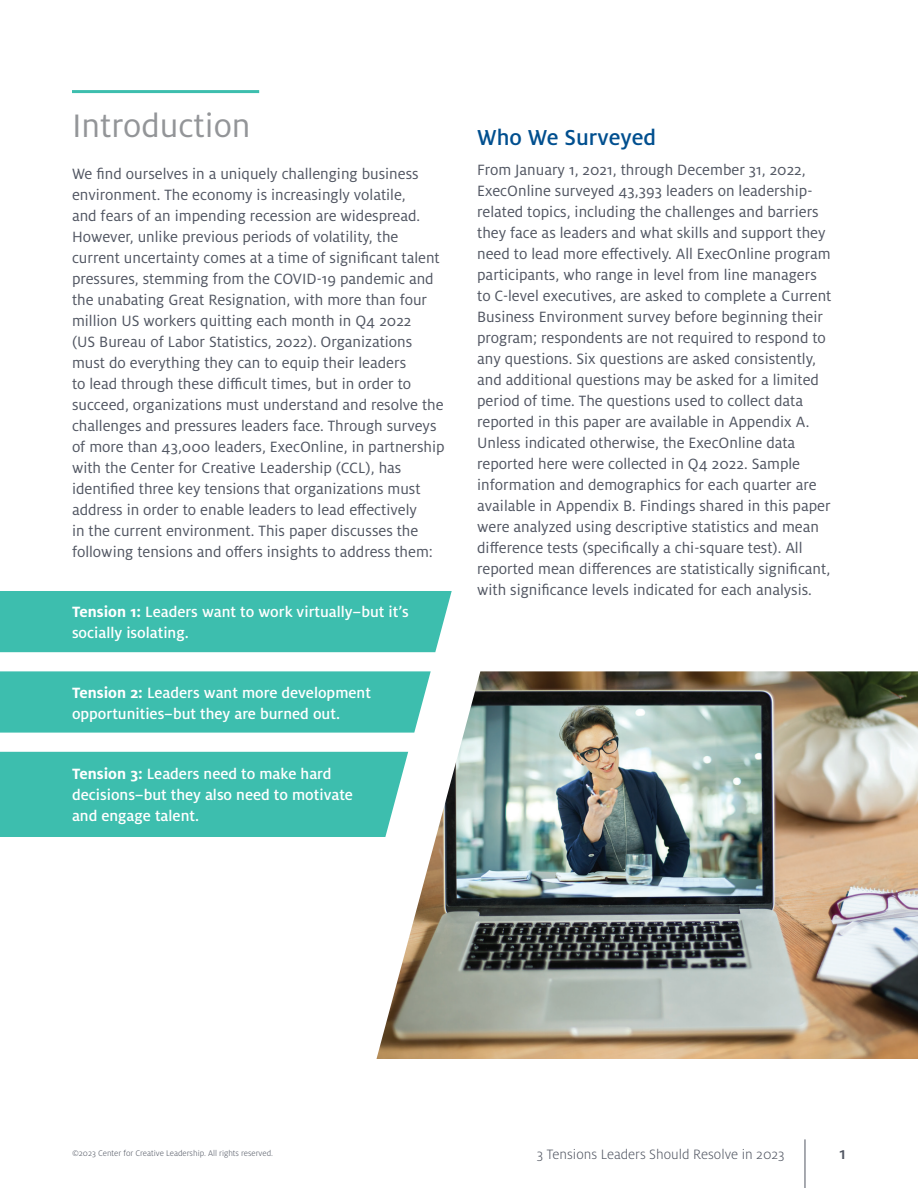
<style>
.page{position:relative;width:918px;height:1188px;background:#fff}
.page>*{position:absolute;margin:0;border:0;box-sizing:border-box;transform-origin:0 0}
.t1{font:36px "Milo Pro";color:#939598}
.t2{font:500 24px "Milo Pro";color:#004f8f}
.t3{font:500 18px "Milo Pro";color:#515662}
.t4{font:16.5px/21px "Milo Pro";color:#515662}
.t5{font:500 16.5px/21px "Milo Pro";color:#fff}
.t6{font:300 15px "Milo Pro";color:#515662}
.t7{font:300 9px "Milo Pro";color:#515662}
.s1{font-weight:700}
</style>
<div class="page">
<hr style="left:805px;top:1139px;width:1px;height:49px;background:#515662">
<div style="left:208px;top:591px;width:244px;height:61px;background:#3dbeae"></div>
<div style="left:208px;top:671px;width:168px;height:62px;background:#3dbeae"></div>
<div style="left:208px;top:752px;width:168px;height:85px;background:#3dbeae"></div>
<svg style="left:0;top:591px;width:208px;height:246px;background:#5bc8ba"></svg>
<hr style="left:72px;top:90px;width:187px;height:3px;background:#3dbeae">
<img style="left:376px;top:671px;width:542px;height:388px">
<h1 class="t1" style="left:72px;top:105px;width:180px">Introduction</h1>
<p class="t4" style="left:72px;top:163px;width:374px">We find ourselves in a uniquely challenging business environment. The economy is increasingly volatile,<br>and fears of an impending recession are widespread.<br>However, unlike previous periods of volatility, the current uncertainty comes at a time of significant talent pressures, stemming from the COVID-19 pandemic and the unabating Great Resignation, with more than four million US workers quitting each month in Q4 2022<br>(US Bureau of Labor Statistics, 2022). Organizations must do everything they can to equip their leaders<br>to lead through these difficult times, but in order to succeed, organizations must understand and resolve the challenges and pressures leaders face. Through surveys of more than 43,000 leaders, ExecOnline, in partnership with the Center for Creative Leadership (CCL), has identified three key tensions that organizations must address in order to enable leaders to lead effectively<br>in the current environment. This paper discusses the following tensions and offers insights to address them:</p>
<p class="t5" style="left:72px;top:601px;width:338px"><span class="s1">Tension 1:</span> Leaders want to work virtually–but it’s socially isolating.</p>
<p class="t5" style="left:72px;top:682px;width:300px"><span class="s1">Tension 2:</span> Leaders want more development opportunities–but they are burned out.</p>
<p class="t5" style="left:72px;top:763px;width:283px"><span class="s1">Tension 3:</span> Leaders need to make hard decisions–but they also need to motivate and engage talent.</p>
<h2 class="t2" style="left:477px;top:124px;width:180px">Who We Surveyed</h2>
<p class="t4" style="left:477px;top:159px;width:356px">From January 1, 2021, through December 31, 2022, ExecOnline surveyed 43,393 leaders on leadership&shy;related topics, including the challenges and barriers they face as leaders and what skills and support they need to lead more effectively. All ExecOnline program participants, who range in level from line managers to C-level executives, are asked to complete a Current Business Environment survey before beginning their program; respondents are not required to respond to any questions. Six questions are asked consistently, and additional questions may be asked for a limited period of time. The questions used to collect data reported in this paper are available in Appendix A.<br>Unless indicated otherwise, the ExecOnline data reported here were collected in Q4 2022. Sample information and demographics for each quarter are available in Appendix B. Findings shared in this paper were analyzed using descriptive statistics and mean difference tests (specifically a chi-square test). All reported mean differences are statistically significant, with significance levels indicated for each analysis.</p>
<p class="t7" style="left:72px;top:1148px;width:203px">©2023 Center for Creative Leadership. All rights reserved.</p>
<p class="t6" style="left:537px;top:1146px;width:249px">3 Tensions Leaders Should Resolve in 2023</p>
<p class="t3" style="left:840px;top:1144px;width:8px">1</p>
</div>
